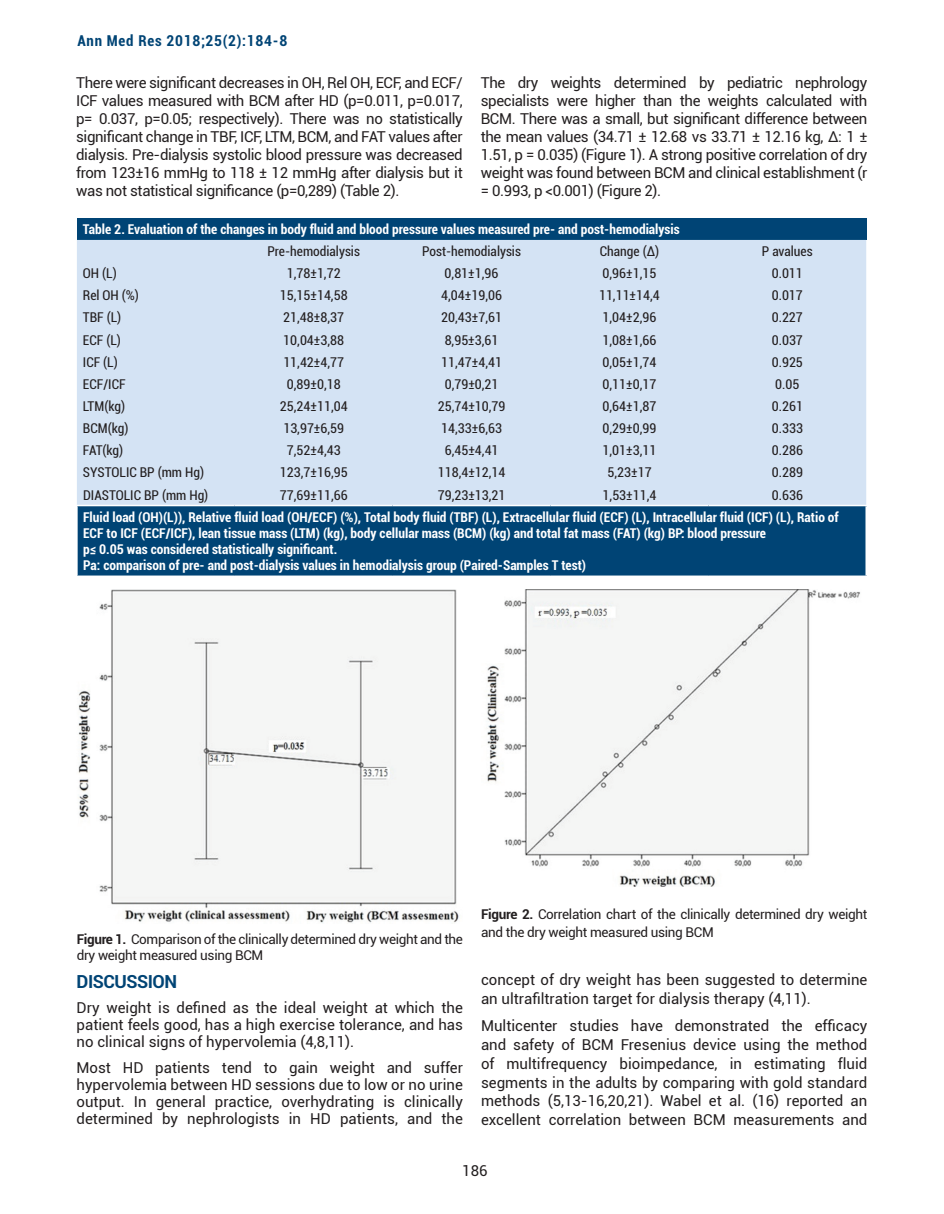
<style>
.page{position:relative;width:944px;height:1214px;background:#fff}
.page>*{position:absolute;margin:0;border:0;box-sizing:border-box;transform-origin:0 0}
.t1{font:700 18px "Roboto";letter-spacing:-.025em;color:#004475}
.t2{font:15px/18px "Roboto";color:#231f20;text-align:justify}
.t3{font:700 condensed 15px "Roboto";letter-spacing:.05em;color:#004475}
.t4{font:condensed 13.5px "Roboto";color:#231f20}
.t5{font:700 condensed 13.5px/16.2px "Roboto";color:#fff}
.t6{font:13.5px/16.2px "Roboto";letter-spacing:-.025em;color:#231f20}
.s1{font-weight:700}
</style>
<div class="page">
<div style="left:77px;top:218px;width:789px;height:22px;background:#004475"></div>
<div style="left:77px;top:240px;width:789px;height:265px;background:#d4e3f4"></div>
<div style="left:77px;top:505px;width:789px;height:71px;background:#004475"></div>
<hr style="left:76px;top:505px;width:159px;height:1px;background:#fff">
<hr style="left:76px;top:506px;width:2px;height:69px;background:#fff">
<hr style="left:235px;top:505px;width:157px;height:1px;background:#fff">
<hr style="left:392px;top:505px;width:158px;height:1px;background:#fff">
<hr style="left:550px;top:505px;width:158px;height:1px;background:#fff">
<hr style="left:708px;top:505px;width:159px;height:1px;background:#fff">
<hr style="left:865px;top:506px;width:2px;height:69px;background:#fff">
<hr style="left:76px;top:575px;width:159px;height:2px;background:#fff">
<hr style="left:235px;top:575px;width:157px;height:2px;background:#fff">
<hr style="left:392px;top:575px;width:158px;height:2px;background:#fff">
<hr style="left:550px;top:575px;width:158px;height:2px;background:#fff">
<hr style="left:708px;top:575px;width:159px;height:2px;background:#fff">
<img style="left:487px;top:590px;width:373px;height:296px">
<img style="left:78px;top:590px;width:381px;height:333px">
<p class="t3" style="left:77px;top:31px;width:211px">Ann Med Res 2018;25(2):184-8</p>
<p class="t2" style="left:76px;top:73px;width:388px">There were significant decreases in OH, Rel OH, ECF, and ECF/ ICF values measured with BCM after HD (p=0.011, p=0.017, p= 0.037, p=0.05; respectively). There was no statistically significant change in TBF, ICF, LTM, BCM, and FAT values after dialysis. Pre-dialysis systolic blood pressure was decreased from 123±16 mmHg to 118 ± 12 mmHg after dialysis but it was not statistical significance (p=0,289) (Table 2).</p>
<p class="t2" style="left:481px;top:73px;width:388px">The dry weights determined by pediatric nephrology specialists were higher than the weights calculated with BCM. There was a small, but significant difference between the mean values (34.71 ± 12.68 vs 33.71 ± 12.16 kg, Δ: 1 ± 1.51, p = 0.035) (Figure 1). A strong positive correlation of dry weight was found between BCM and clinical establishment (r = 0.993, p &lt;0.001) (Figure 2).</p>
<p class="t5" style="left:83px;top:220px;width:598px">Table 2. Evaluation of the changes in body fluid and blood pressure values measured pre- and post-hemodialysis</p>
<p class="t4" style="left:267px;top:242px;width:94px">Pre-hemodialysis</p>
<p class="t4" style="left:422px;top:242px;width:100px">Post-hemodialysis</p>
<p class="t4" style="left:599px;top:242px;width:61px">Change (Δ)</p>
<p class="t4" style="left:762px;top:242px;width:52px">P avalues</p>
<p class="t4" style="left:83px;top:264px;width:35px">OH (L)</p>
<p class="t4" style="left:287px;top:264px;width:55px">1,78±1,72</p>
<p class="t4" style="left:444px;top:264px;width:55px">0,81±1,96</p>
<p class="t4" style="left:602px;top:264px;width:55px">0,96±1,15</p>
<p class="t4" style="left:771px;top:264px;width:33px">0.011</p>
<p class="t4" style="left:83px;top:286px;width:58px">Rel OH (%)</p>
<p class="t4" style="left:280px;top:286px;width:69px">15,15±14,58</p>
<p class="t4" style="left:441px;top:286px;width:62px">4,04±19,06</p>
<p class="t4" style="left:599px;top:286px;width:62px">11,11±14,4</p>
<p class="t4" style="left:771px;top:286px;width:33px">0.017</p>
<p class="t4" style="left:83px;top:308px;width:40px">TBF (L)</p>
<p class="t4" style="left:283px;top:308px;width:62px">21,48±8,37</p>
<p class="t4" style="left:441px;top:308px;width:62px">20,43±7,61</p>
<p class="t4" style="left:602px;top:308px;width:55px">1,04±2,96</p>
<p class="t4" style="left:771px;top:308px;width:33px">0.227</p>
<p class="t4" style="left:83px;top:330px;width:40px">ECF (L)</p>
<p class="t4" style="left:283px;top:330px;width:62px">10,04±3,88</p>
<p class="t4" style="left:444px;top:330px;width:55px">8,95±3,61</p>
<p class="t4" style="left:602px;top:330px;width:55px">1,08±1,66</p>
<p class="t4" style="left:771px;top:330px;width:33px">0.037</p>
<p class="t4" style="left:83px;top:352px;width:36px">ICF (L)</p>
<p class="t4" style="left:283px;top:352px;width:62px">11,42±4,77</p>
<p class="t4" style="left:441px;top:352px;width:62px">11,47±4,41</p>
<p class="t4" style="left:602px;top:352px;width:55px">0,05±1,74</p>
<p class="t4" style="left:771px;top:352px;width:33px">0.925</p>
<p class="t4" style="left:83px;top:375px;width:44px">ECF/ICF</p>
<p class="t4" style="left:287px;top:375px;width:55px">0,89±0,18</p>
<p class="t4" style="left:444px;top:375px;width:55px">0,79±0,21</p>
<p class="t4" style="left:602px;top:375px;width:55px">0,11±0,17</p>
<p class="t4" style="left:775px;top:375px;width:26px">0.05</p>
<p class="t4" style="left:83px;top:397px;width:44px">LTM(kg)</p>
<p class="t4" style="left:280px;top:397px;width:69px">25,24±11,04</p>
<p class="t4" style="left:438px;top:397px;width:69px">25,74±10,79</p>
<p class="t4" style="left:602px;top:397px;width:55px">0,64±1,87</p>
<p class="t4" style="left:771px;top:397px;width:33px">0.261</p>
<p class="t4" style="left:83px;top:419px;width:47px">BCM(kg)</p>
<p class="t4" style="left:283px;top:419px;width:62px">13,97±6,59</p>
<p class="t4" style="left:441px;top:419px;width:62px">14,33±6,63</p>
<p class="t4" style="left:602px;top:419px;width:55px">0,29±0,99</p>
<p class="t4" style="left:771px;top:419px;width:33px">0.333</p>
<p class="t4" style="left:83px;top:441px;width:42px">FAT(kg)</p>
<p class="t4" style="left:287px;top:441px;width:55px">7,52±4,43</p>
<p class="t4" style="left:445px;top:441px;width:55px">6,45±4,41</p>
<p class="t4" style="left:602px;top:441px;width:55px">1,01±3,11</p>
<p class="t4" style="left:771px;top:441px;width:33px">0.286</p>
<p class="t4" style="left:83px;top:463px;width:123px">SYSTOLIC BP (mm Hg)</p>
<p class="t4" style="left:280px;top:463px;width:69px">123,7±16,95</p>
<p class="t4" style="left:438px;top:463px;width:69px">118,4±12,14</p>
<p class="t4" style="left:607px;top:463px;width:46px">5,23±17</p>
<p class="t4" style="left:771px;top:463px;width:33px">0.289</p>
<p class="t4" style="left:83px;top:485px;width:127px">DIASTOLIC BP (mm Hg)</p>
<p class="t4" style="left:280px;top:485px;width:69px">77,69±11,66</p>
<p class="t4" style="left:438px;top:485px;width:69px">79,23±13,21</p>
<p class="t4" style="left:602px;top:485px;width:55px">1,53±11,4</p>
<p class="t4" style="left:771px;top:485px;width:33px">0.636</p>
<p class="t5" style="left:83px;top:508px;width:757px">Fluid load (OH)(L)), Relative fluid load (OH/ECF) (%), Total body fluid (TBF) (L), Extracellular fluid (ECF) (L), Intracellular fluid (ICF) (L), Ratio of ECF to ICF (ECF/ICF), lean tissue mass (LTM) (kg), body cellular mass (BCM) (kg) and total fat mass (FAT) (kg) BP: blood pressure<br>p≤ 0.05 was considered statistically significant.<br>Pa: comparison of pre- and post-dialysis values in hemodialysis group (Paired-Samples T test)</p>
<p class="t6" style="left:77px;top:930px;width:388px"><span class="s1">FIGURE 1.</span> Comparison of the clinically determined dry weight and the dry weight measured using BCM</p>
<p class="t1" style="left:77px;top:968px;width:82px">DISCUSSION</p>
<p class="t2" style="left:77px;top:998px;width:388px;line-height:17.1px">Dry weight is defined as the ideal weight at which the patient feels good, has a high exercise tolerance, and has no clinical signs of hypervolemia (4,8,11).</p>
<p class="t2" style="left:77px;top:1058px;width:388px;line-height:17.1px">Most HD patients tend to gain weight and suffer hypervolemia between HD sessions due to low or no urine output. In general practice, overhydrating is clinically determined by nephrologists in HD patients, and the</p>
<p class="t6" style="left:481px;top:904px;width:388px;line-height:18px"><span class="s1">FIGURE 2.</span> Correlation chart of the clinically determined dry weight and the dry weight measured using BCM</p>
<p class="t2" style="left:481px;top:970px;width:388px;line-height:18.8px">concept of dry weight has been suggested to determine an ultrafiltration target for dialysis therapy (4,11).</p>
<p class="t2" style="left:481px;top:1016px;width:388px;line-height:18.8px">Multicenter studies have demonstrated the efficacy and safety of BCM Fresenius device using the method of multifrequency bioimpedance, in estimating fluid segments in the adults by comparing with gold standard methods (5,13-16,20,21). Wabel et al. (16) reported an excellent correlation between BCM measurements and</p>
<p class="t2" style="left:462px;top:1161px;width:27px">186</p>
</div>
